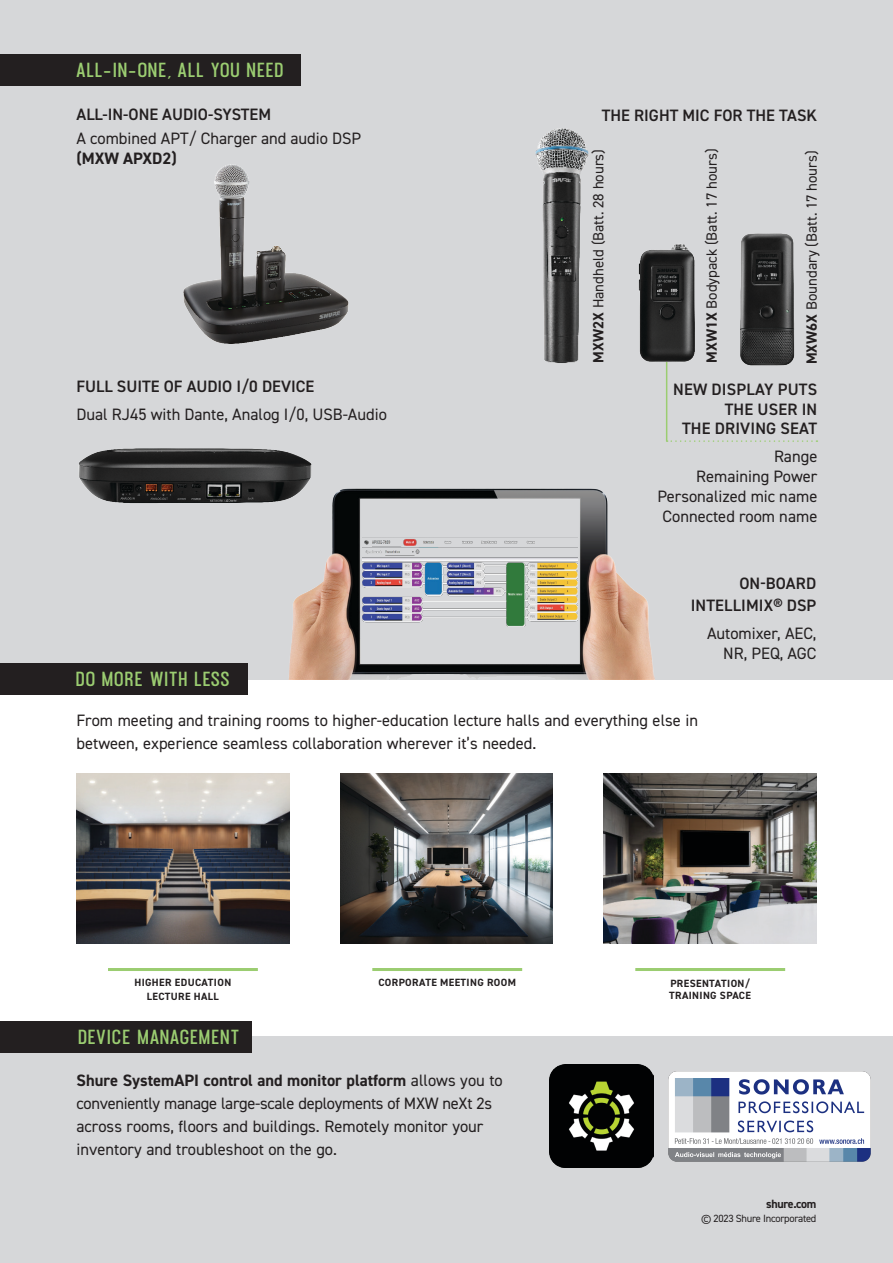
<style>
.page{position:relative;width:893px;height:1263px;background:#fff}
.page>*{position:absolute;margin:0;border:0;box-sizing:border-box;transform-origin:0 0}
.Application_Header{font:700 18px "Ostrich Proper";letter-spacing:.005em;color:#9bcd71}
._10_pt{font:16.5px/19.8px "DIN2014";color:#231f20}
._10_pt-2{font:600 16.5px/19.5px "DIN2014";color:#231f20;text-align:right}
._10_pt-3{font:16.5px/23.1px "DIN2014";letter-spacing:-.02em;color:#231f20}
._10_pt-4{font:14.85px "DIN2014";color:#231f20}
.t1{font:700 12px "DIN2014";letter-spacing:-.025em;color:#231f20}
._10_pt-5{font:700 10.5px/13.5px "DIN2014";letter-spacing:.035em;color:#231f20;text-align:center}
.t2{font:10.5px "DIN2014";letter-spacing:-.025em;color:#231f20}
.s1{font-weight:700}
</style>
<div class="page">
<div style="left:0;top:1037px;width:893px;height:226px;background:#d6d7d9"></div>
<div style="left:0;top:0;width:893px;height:679px;background:#d6d7d9"></div>
<hr style="left:108px;top:968px;width:150px;height:3px;background:#9bcd71">
<hr style="left:372px;top:968px;width:150px;height:3px;background:#9bcd71">
<hr style="left:635px;top:968px;width:150px;height:3px;background:#9bcd71">
<div style="left:0;top:54px;width:300px;height:32px;background:#231f20"></div>
<img style="left:183px;top:164px;width:166px;height:180px">
<img style="left:79px;top:448px;width:233px;height:55px">
<div style="left:0;top:663px;width:247px;height:32px;background:#231f20"></div>
<div style="left:0;top:1021px;width:251px;height:31px;background:#231f20"></div>
<img style="left:550px;top:1065px;width:103px;height:103px">
<img style="left:77px;top:773px;width:212px;height:170px">
<img style="left:604px;top:773px;width:212px;height:170px">
<img style="left:340px;top:773px;width:213px;height:170px">
<img style="left:535px;top:128px;width:54px;height:235px">
<img style="left:740px;top:233px;width:55px;height:133px">
<svg style="left:667px;top:440px;width:150px;height:2px"></svg>
<hr style="left:666px;top:332px;width:1px;height:109px;background:#9bcd71">
<img style="left:638px;top:244px;width:57px;height:126px">
<img style="left:288px;top:488px;width:366px;height:191px">
<img style="left:363px;top:538px;width:215px;height:88px">
<img style="left:669px;top:1072px;width:201px;height:89px">
<p class="Application_Header" style="left:76px;top:59px;width:209px">ALL-IN-ONE, ALL YOU NEED</p>
<p class="_10_pt-2" style="left:77px;top:104px;width:196px">ALL-IN-ONE AUDIO-SYSTEM</p>
<p class="_10_pt" style="left:77px;top:128px;width:286px">A combined APT/ Charger and audio DSP <span class="s1">(MXW APXD2)</span></p>
<p class="_10_pt-2" style="left:77px;top:376px;width:239px">FULL SUITE OF AUDIO I/0 DEVICE</p>
<p class="_10_pt" style="left:77px;top:405px;width:312px">Dual RJ45 with Dante, Analog I/0, USB-Audio</p>
<p class="Application_Header" style="left:76px;top:668px;width:156px">DO MORE WITH LESS</p>
<p class="_10_pt-2" style="left:602px;top:106px;width:217px">THE RIGHT MIC FOR THE TASK</p>
<p class="_10_pt-4" style="left:589px;top:362px;width:215px;rotate:-90deg"><span class="s1">MXW2X</span> Handheld (Batt. 28 hours)</p>
<p class="_10_pt-4" style="left:702px;top:363px;width:216px;rotate:-90deg"><span class="s1">MXW1X</span> Bodypack (Batt. 17 hours)</p>
<p class="_10_pt-4" style="left:802px;top:364px;width:215px;rotate:-90deg"><span class="s1">MXW6X</span> Boundary (Batt. 17 hours)</p>
<p class="_10_pt-2" style="left:673px;top:379px;width:146px">NEW DISPLAY PUTS<br>THE USER IN<br>THE DRIVING SEAT</p>
<p class="_10_pt" style="left:657px;top:446px;width:161px;text-align:right">Range<br>Remaining Power<br>Personalized mic name<br>Connected room name</p>
<p class="_10_pt-2" style="left:691px;top:572px;width:127px;line-height:21.6px">ON-BOARD<br>INTELLIMIX® DSP</p>
<p class="_10_pt" style="left:707px;top:623px;width:111px;text-align:right">Automixer, AEC,<br>NR, PEQ, AGC</p>
<p class="_10_pt" style="left:77px;top:709px;width:623px;line-height:23.1px">From meeting and training rooms to higher-education lecture halls and everything else in between, experience seamless collaboration wherever it’s needed.</p>
<p class="_10_pt-5" style="left:134px;top:976px;width:98px">HIGHER EDUCATION<br>LECTURE HALL</p>
<p class="_10_pt-5" style="left:378px;top:976px;width:139px">CORPORATE MEETING ROOM</p>
<p class="Application_Header" style="left:78px;top:1026px;width:163px">DEVICE MANAGEMENT</p>
<p class="_10_pt-3" style="left:77px;top:1068px;width:428px"><span class="s1">Shure SystemAPI control and monitor platform</span> allows you to conveniently manage large-scale deployments of MXW neXt 2s</p>
<p class="_10_pt" style="left:77px;top:1114px;width:408px;line-height:23.1px">across rooms, floors and buildings. Remotely monitor your inventory and troubleshoot on the go.</p>
<p class="_10_pt-5" style="left:669px;top:977px;width:83px;line-height:12px;text-align:left">PRESENTATION/<br>TRAINING SPACE</p>
<p class="t1" style="left:766px;top:1196px;width:52px">shure.com</p>
<p class="t2" style="left:701px;top:1212px;width:117px">© 2023 Shure Incorporated</p>
</div>
